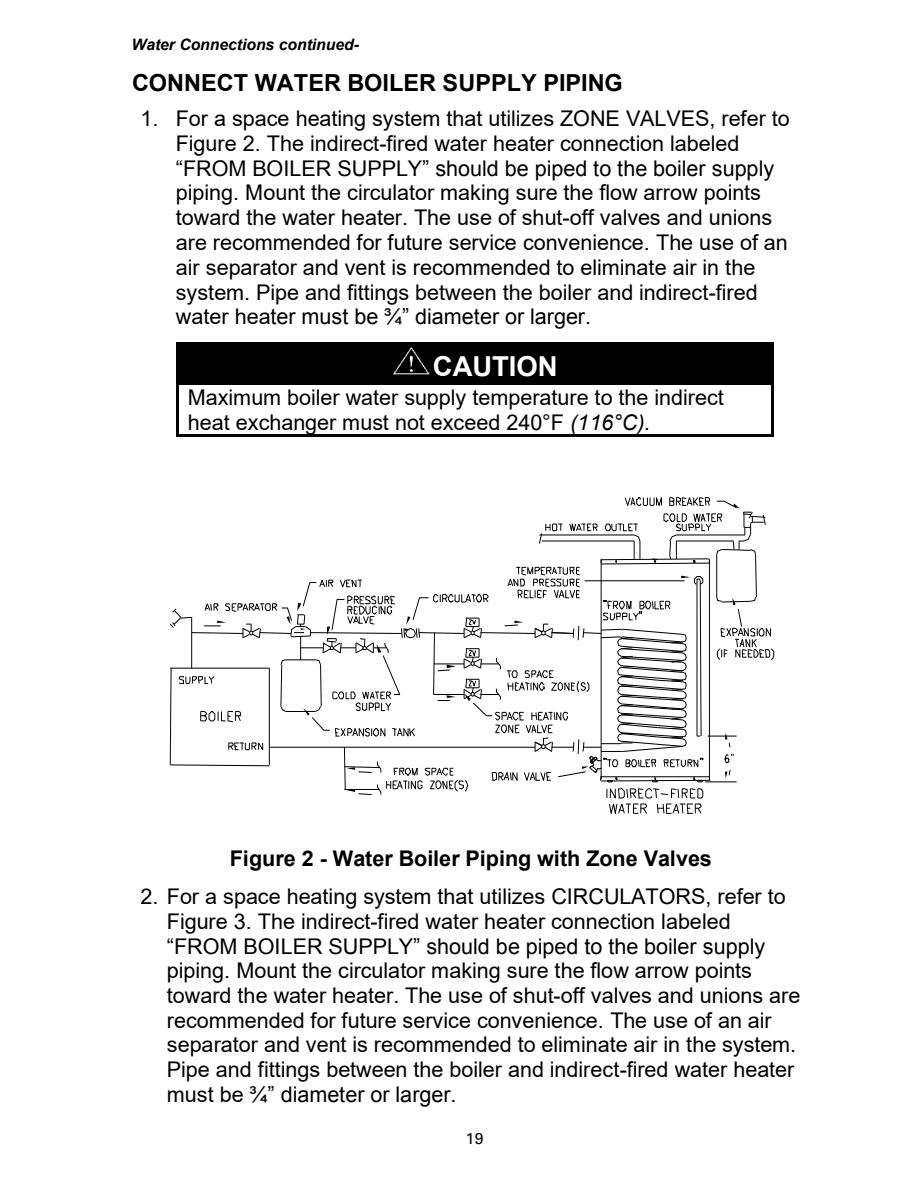
<style>
.page{position:relative;width:918px;height:1188px;background:#fff}
.page>*{position:absolute;margin:0;border:0;box-sizing:border-box;transform-origin:0 0}
.t1{font:700 27.45px "Arial";letter-spacing:-.005em;color:#fff}
.t2{font:700 23.55px "Arial";color:#000}
.t3{font:21.6px/24.8px "Arial";color:#000}
.t4{font:700 21.6px "Arial";color:#000}
.t5{font:italic 700 15.75px "Arial";color:#000}
.t6{font:15.75px "Univers";color:#000}
.s1{font-style:italic}
</style>
<div class="page">
<div style="left:179px;top:345px;width:592px;height:37px;background:#000"></div>
<img style="left:393px;top:347px;width:37px;height:28px">
<hr style="left:179px;top:342px;width:592px;height:3px;background:#000">
<hr style="left:176px;top:345px;width:3px;height:37px;background:#000">
<hr style="left:771px;top:345px;width:3px;height:37px;background:#000">
<hr style="left:179px;top:382px;width:592px;height:3px;background:#000">
<hr style="left:176px;top:385px;width:3px;height:49px;background:#000">
<hr style="left:179px;top:434px;width:592px;height:3px;background:#000">
<hr style="left:771px;top:385px;width:3px;height:49px;background:#000">
<svg style="left:169px;top:497px;width:606px;height:317px"></svg>
<p class="t5" style="left:132px;top:34px;width:229px">Water Connections continued-</p>
<p class="t2" style="left:132px;top:67px;width:492px">CONNECT WATER BOILER SUPPLY PIPING</p>
<p class="t3" style="left:176px;top:106px;width:616px;text-indent:-35px">1. For a space heating system that utilizes ZONE VALVES, refer to Figure 2. The indirect-fired water heater connection labeled “FROM BOILER SUPPLY” should be piped to the boiler supply piping. Mount the circulator making sure the flow arrow points toward the water heater. The use of shut-off valves and unions are recommended for future service convenience. The use of an air separator and vent is recommended to eliminate air in the system. Pipe and fittings between the boiler and indirect-fired water heater must be ¾” diameter or larger.</p>
<p class="t1" style="left:433px;top:347px;width:126px">CAUTION</p>
<p class="t3" style="left:188px;top:385px;width:538px">Maximum boiler water supply temperature to the indirect heat exchanger must not exceed 240°F <span class="s1">(116°C).</span></p>
<p class="t4" style="left:230px;top:843px;width:483px">Figure 2 - Water Boiler Piping with Zone Valves</p>
<p class="t3" style="left:167px;top:884px;width:635px;text-indent:-26px">2. For a space heating system that utilizes CIRCULATORS, refer to Figure 3. The indirect-fired water heater connection labeled “FROM BOILER SUPPLY” should be piped to the boiler supply piping. Mount the circulator making sure the flow arrow points toward the water heater. The use of shut-off valves and unions are recommended for future service convenience. The use of an air separator and vent is recommended to eliminate air in the system.<br>Pipe and fittings between the boiler and indirect-fired water heater must be ¾” diameter or larger.</p>
<p class="t6" style="left:466px;top:1129px;width:19px">19</p>
</div>
